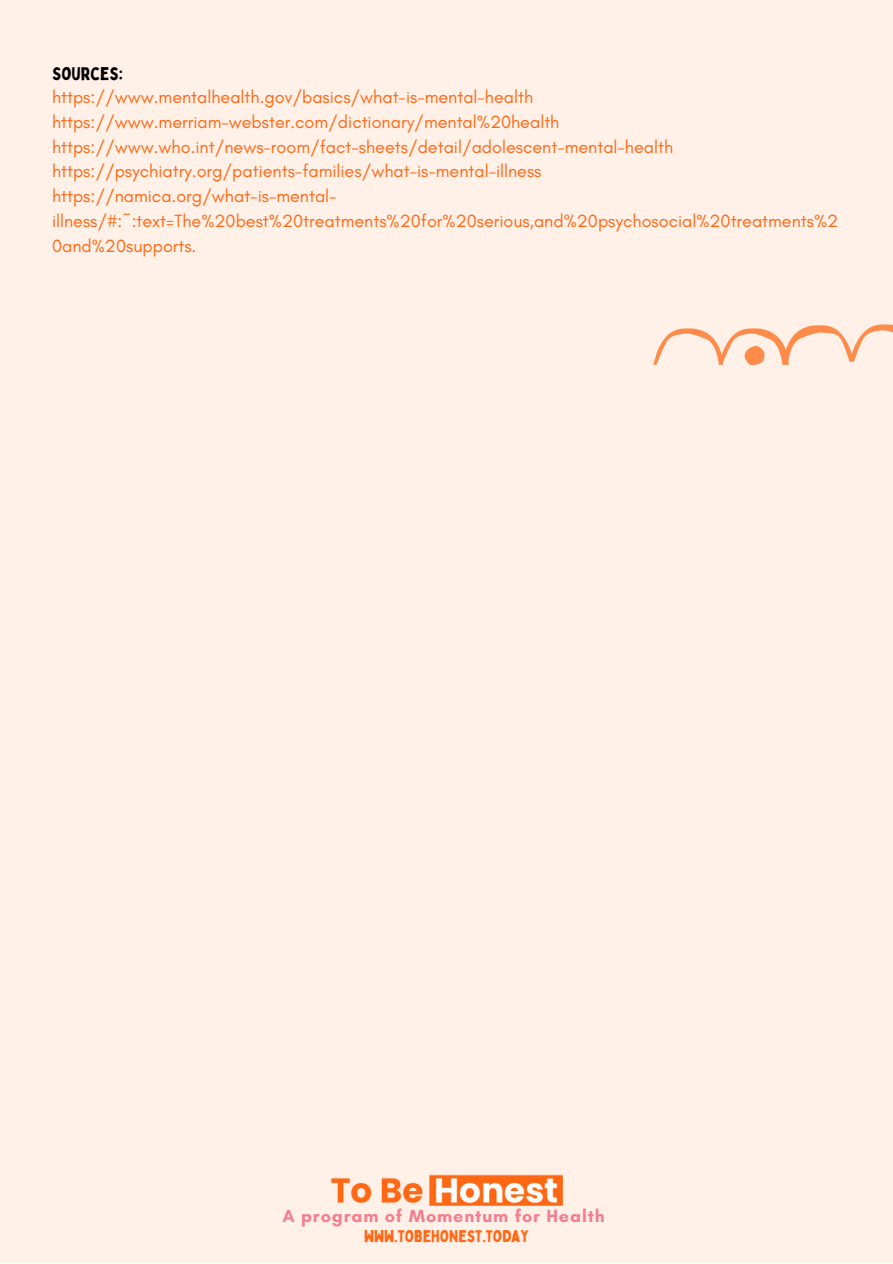
<style>
.page{position:relative;width:893px;height:1264px;background:#fff}
.page>*{position:absolute;margin:0;border:0;box-sizing:border-box;transform-origin:0 0}
.t1{font:18px/24.8px "Glacial Indifference";color:#ff6814}
.t2{font:18px "Bobby Jones";color:#000}
.t3{font:700 17.85px "Glacial Indifference";letter-spacing:.05em;color:#f47d8f}
.t4{font:16.5px "Bobby Jones";color:#ff6814}
</style>
<div class="page">
<div style="left:0;top:0;width:892px;height:1262px;background:#fff0e8"></div>
<img style="left:330px;top:1174px;width:232px;height:32px">
<svg style="left:653px;top:324px;width:239px;height:41px"></svg>
<p class="t2" style="left:52px;top:62px;width:72px">SOURCES:</p>
<p class="t1" style="left:52px;top:84px;width:787px">https://www.mentalhealth.gov/basics/what-is-mental-health https://www.merriam-webster.com/dictionary/mental%20health https://www.who.int/news-room/fact-sheets/detail/adolescent-mental-health https://psychiatry.org/patients-families/what-is-mental-illness<br>https://namica.org/what-is-mental&shy;illness/#:~:text=The%20best%20treatments%20for%20serious,and%20psychosocial%20treatments%2<br>0and%20supports.</p>
<p class="t3" style="left:282px;top:1205px;width:324px">A program of Momentum for Health</p>
<p class="t4" style="left:364px;top:1225px;width:166px">WWW.TOBEHONEST.TODAY</p>
</div>
